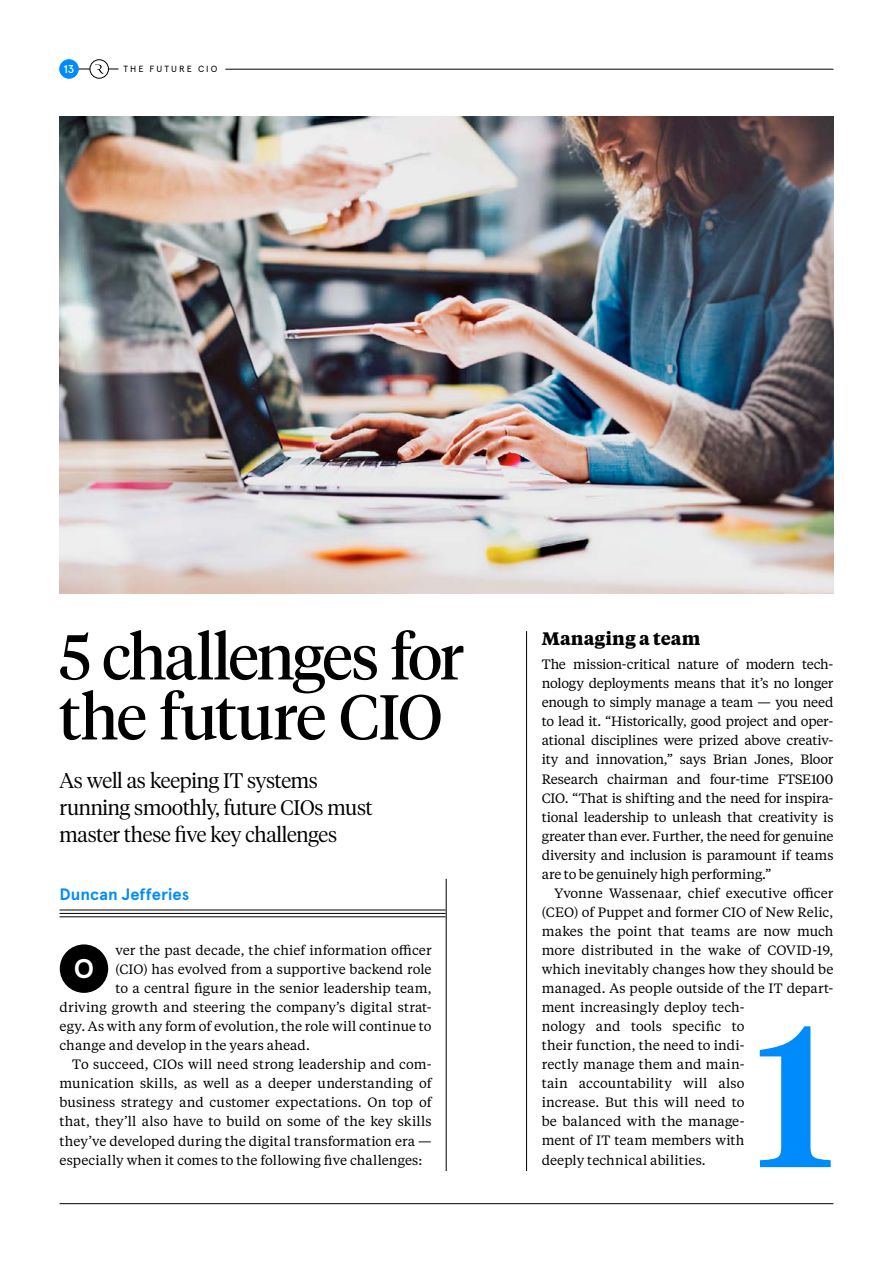
<style>
.page{position:relative;width:893px;height:1263px;background:#fff}
.page>*{position:absolute;margin:0;border:0;box-sizing:border-box;transform-origin:0 0}
.t1{font:500 198px "Tiempos Headline";color:#008bfc}
.t2{font:63px/60px "Tiempos Headline";letter-spacing:-.025em;color:#000}
.t3{font:700 27px "Apercu Pro";color:#fff}
.t4{font:300 21px/27px "Tiempos Headline";letter-spacing:-.01em;color:#000}
.t5{font:700 18px "Tiempos Text";letter-spacing:.01em;color:#000}
.t6{font:700 16.5px "Apercu Pro";letter-spacing:.005em;color:#008bfc}
.t7{font:13.5px/19px "Tiempos Text";letter-spacing:.005em;color:#000;text-align:justify}
.t8{font:500 11.25px "Apercu Pro";color:#fff}
.t9{font:9px "Apercu Pro";letter-spacing:.23em;color:#000}
</style>
<div class="page">
<hr style="left:60px;top:910px;width:386px;height:1px;background:#000">
<hr style="left:60px;top:913px;width:386px;height:1px;background:#000">
<hr style="left:60px;top:916px;width:386px;height:1px;background:#000">
<hr style="left:446px;top:879px;width:1px;height:292px;background:#000">
<img style="left:60px;top:117px;width:773px;height:476px">
<hr style="left:526px;top:631px;width:1px;height:540px;background:#000">
<div style="left:60px;top:944px;width:48px;height:49px;background:#000;border-radius:50%"></div>
<hr style="left:75px;top:69px;width:44px;height:1px;background:#000">
<div style="left:90px;top:60px;width:18px;height:18px;background:#fff;border-radius:50%"></div>
<div style="left:90px;top:60px;width:19px;height:18px;border:1px solid #000;border-radius:50%"></div>
<svg style="left:97px;top:65px;width:7px;height:9px"></svg>
<div style="left:60px;top:60px;width:18px;height:18px;background:#008bfc;border-radius:50%"></div>
<div style="left:60px;top:60px;width:18px;height:18px;border:1px solid #008bfc;border-radius:50%"></div>
<hr style="left:60px;top:1203px;width:773px;height:1px;background:#000">
<hr style="left:225px;top:69px;width:608px;height:1px;background:#000">
<p class="t8" style="left:64px;top:61px;width:12px">13</p>
<p class="t9" style="left:124px;top:63px;width:95px">THE FUTURE CIO</p>
<h2 class="t2" style="left:60px;top:624px;width:406px">5 challenges for the future CIO</h2>
<h3 class="t4" style="left:60px;top:766px;width:315px">As well as keeping IT systems running smoothly, future CIOs must master these five key challenges</h3>
<p class="t6" style="left:60px;top:882px;width:131px">Duncan Jefferies</p>
<p class="t7" style="left:115px;top:940px;width:318px">ver the past decade, the chief information officer</p>
<p class="t7" style="left:115px;top:959px;width:318px">(CIO) has evolved from a supportive backend role</p>
<p class="t7" style="left:115px;top:978px;width:318px">to a central figure in the senior leadership team,</p>
<p class="t7" style="left:60px;top:997px;width:374px">driving growth and steering the company’s digital strat-</p>
<p class="t7" style="left:60px;top:1016px;width:374px">egy. As with any form of evolution, the role will continue to</p>
<p class="t7" style="left:60px;top:1035px;width:252px">change and develop in the years ahead.</p>
<p class="t7" style="left:72px;top:1054px;width:361px">To succeed, CIOs will need strong leadership and com-</p>
<p class="t7" style="left:60px;top:1073px;width:374px">munication skills, as well as a deeper understanding of</p>
<p class="t7" style="left:60px;top:1092px;width:374px">business strategy and customer expectations. On top of</p>
<p class="t7" style="left:60px;top:1111px;width:374px">that, they’ll also have to build on some of the key skills</p>
<p class="t7" style="left:60px;top:1130px;width:374px">they’ve developed during the digital transformation era —</p>
<p class="t7" style="left:60px;top:1150px;width:364px">especially when it comes to the following five challenges:</p>
<h3 class="t3" style="left:74px;top:948px;width:22px">O</h3>
<h3 class="t5" style="left:542px;top:626px;width:160px">Managing a team</h3>
<p class="t7" style="left:542px;top:654px;width:293px">The mission-critical nature of modern tech&shy;nology deployments means that it’s no longer enough to simply manage a team — you need to lead it. “Historically, good project and oper&shy;ational disciplines were prized above creativ&shy;ity and innovation,” says Brian Jones, Bloor Research chairman and four-time FTSE100<br>CIO. “That is shifting and the need for inspira&shy;tional leadership to unleash that creativity is greater than ever. Further, the need for genuine diversity and inclusion is paramount if teams are to be genuinely high performing.”</p>
<p class="t7" style="left:542px;top:883px;width:293px;text-align:left;text-indent:13px">Yvonne Wassenaar, chief executive officer (CEO) of Puppet and former CIO of New Relic, makes the point that teams are now much more distributed in the wake of COVID-19, which inevitably changes how they should be managed. As people outside of the IT depart&shy;ment increasingly deploy tech-<br>nology and tools specific to<br>their function, the need to indi-<br>rectly manage them and main-<br>tain accountability will also<br>increase. But this will need to<br>be balanced with the manage-<br>ment of IT team members with<br>deeply technical abilities.</p>
<h1 class="t1" style="left:755px;top:961px;width:80px">1</h1>
</div>
